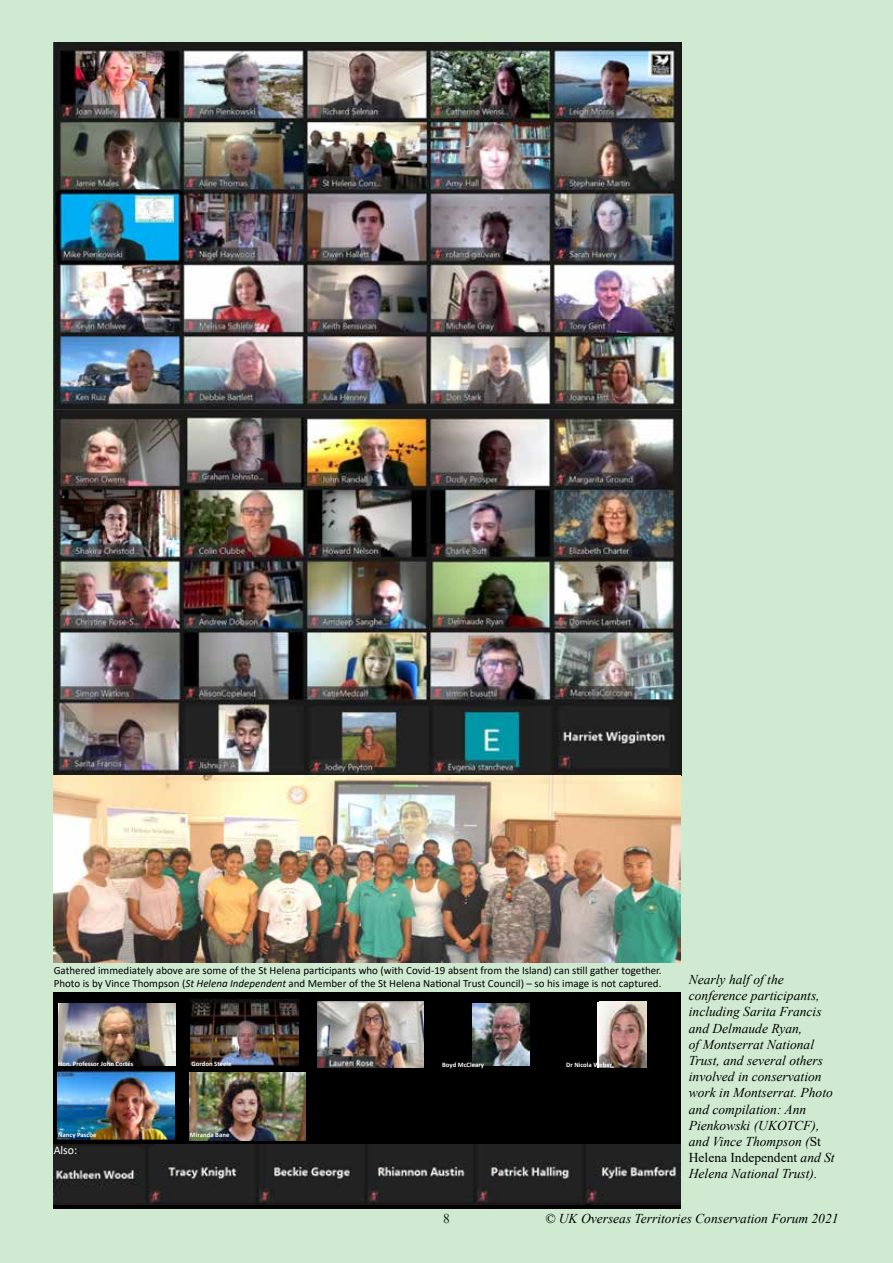
<style>
.page{position:relative;width:893px;height:1263px;background:#d0ead2}
.page>*{position:absolute;margin:0;border:0;box-sizing:border-box;transform-origin:0 0}
.t1{font:italic 13.5px/16.2px "Times New Roman";color:#000}
.t2{font:13.5px "Times New Roman";color:#000}
.t3{font:11.85px "Calibri";color:#fff}
.t4{font:10.95px/13.2px "Calibri";color:#000}
.t5{font:700 6.75px "Calibri";color:#fff}
.s1{font-style:italic}
.s2{font-style:normal}
.s3{color:#000}
</style>
<div class="page">
<div style="left:54px;top:993px;width:627px;height:216px;background:#000"></div>
<div style="left:597px;top:1002px;width:50px;height:65px;background:#fff"></div>
<img style="left:599px;top:1002px;width:48px;height:65px">
<img style="left:472px;top:1004px;width:57px;height:61px">
<img style="left:191px;top:1000px;width:107px;height:65px">
<svg style="left:57px;top:1071px;width:118px;height:69px"></svg>
<img style="left:58px;top:1072px;width:116px;height:67px">
<img style="left:317px;top:1002px;width:107px;height:66px">
<svg style="left:58px;top:1003px;width:118px;height:63px"></svg>
<img style="left:59px;top:1004px;width:117px;height:61px">
<img style="left:54px;top:43px;width:627px;height:366px">
<img style="left:54px;top:409px;width:627px;height:553px">
<img style="left:307px;top:703px;width:366px;height:72px">
<img style="left:54px;top:1145px;width:627px;height:59px">
<img style="left:189px;top:1073px;width:117px;height:67px">
<p class="t4" style="left:54px;top:964px;width:610px">Gathered immediately above are some of the St Helena participants who (with Covid-19 absent from the Island) can still gather together.<br>Photo is by Vince Thompson (<span class="s1">St Helena Independent</span> and Member of the St Helena National Trust Council) – so his image is not captured.</p>
<p class="t1" style="left:689px;top:973px;width:147px">Nearly half of the conference participants, including Sarita Francis and Delmaude Ryan,<br>of Montserrat National<br>Trust, and several others involved in conservation work in Montserrat. Photo and compilation: Ann<br>Pienkowski (UKOTCF), and Vince Thompson (<span class="s2">St<br>Helena Independent</span> and St<br>Helena National Trust).</p>
<p class="t1" style="left:545px;top:1210px;width:295px">© UK Overseas Territories Conservation Forum 2021</p>
<p class="t5" style="left:58px;top:1062px;width:77px">Hon. Professor John Cortés</p>
<p class="t5" style="left:191px;top:1062px;width:41px">Gordon Steele</p>
<p class="t5" style="left:442px;top:1062px;width:44px">Boyd McCleary</p>
<p class="t5" style="left:566px;top:1062px;width:47px">Dr Nicola Weber</p>
<p class="t5" style="left:190px;top:1132px;width:41px">Miranda Bane</p>
<p class="t5" style="left:58px;top:1132px;width:40px">Nancy Pascoe</p>
<p class="t3" style="left:54px;top:1142px;width:28px">Also:<span class="s3">:</span></p>
<p class="t2" style="left:443px;top:1213px;width:8px">8</p>
</div>
